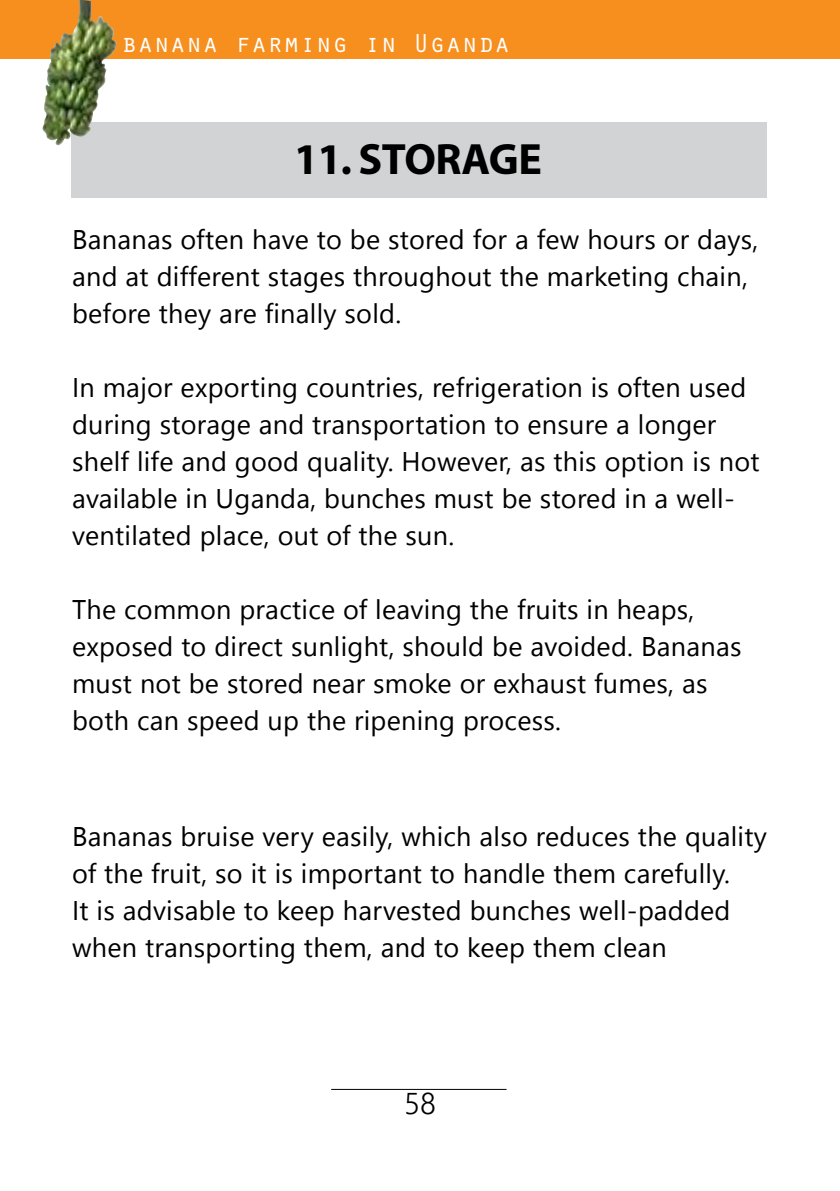
<style>
.page{position:relative;width:840px;height:1191px;background:#fff}
.page>*{position:absolute;margin:0;border:0;box-sizing:border-box;transform-origin:0 0}
.t1{font:700 44px "Myriad Pro";letter-spacing:-.01em;color:#000}
.t2{font:300 30px "Nirmala UI";color:#000}
.t3{font:27px/37px "Nirmala UI";letter-spacing:.01em;color:#000}
.t4{font:27px "Orator Std";color:#fff}
</style>
<div class="page">
<hr style="left:331px;top:1089px;width:175px;height:1px;background:#000">
<div style="left:0;top:0;width:839px;height:58px;background:#f78f1e"></div>
<div style="left:71px;top:123px;width:695px;height:75px;background:#d1d3d4"></div>
<img style="left:42px;top:0;width:76px;height:146px">
<p class="t4" style="left:121px;top:24px;width:390px">banana farming in Uganda</p>
<h1 class="t1" style="left:294px;top:131px;width:249px">11. STORAGE</h1>
<p class="t3" style="left:72px;top:219px;width:687px">Bananas often have to be stored for a few hours or days, and at different stages throughout the marketing chain, before they are finally sold.</p>
<p class="t3" style="left:72px;top:367px;width:688px">In major exporting countries, refrigeration is often used during storage and transportation to ensure a longer shelf life and good quality. However, as this option is not available in Uganda, bunches must be stored in a well&shy;ventilated place, out of the sun.</p>
<p class="t3" style="left:72px;top:589px;width:670px">The common practice of leaving the fruits in heaps, exposed to direct sunlight, should be avoided. Bananas must not be stored near smoke or exhaust fumes, as both can speed up the ripening process.</p>
<p class="t3" style="left:72px;top:816px;width:696px">Bananas bruise very easily, which also reduces the quality of the fruit, so it is important to handle them carefully.<br>It is advisable to keep harvested bunches well-padded when transporting them, and to keep them clean</p>
<p class="t2" style="left:404px;top:1079px;width:33px">58</p>
</div>
